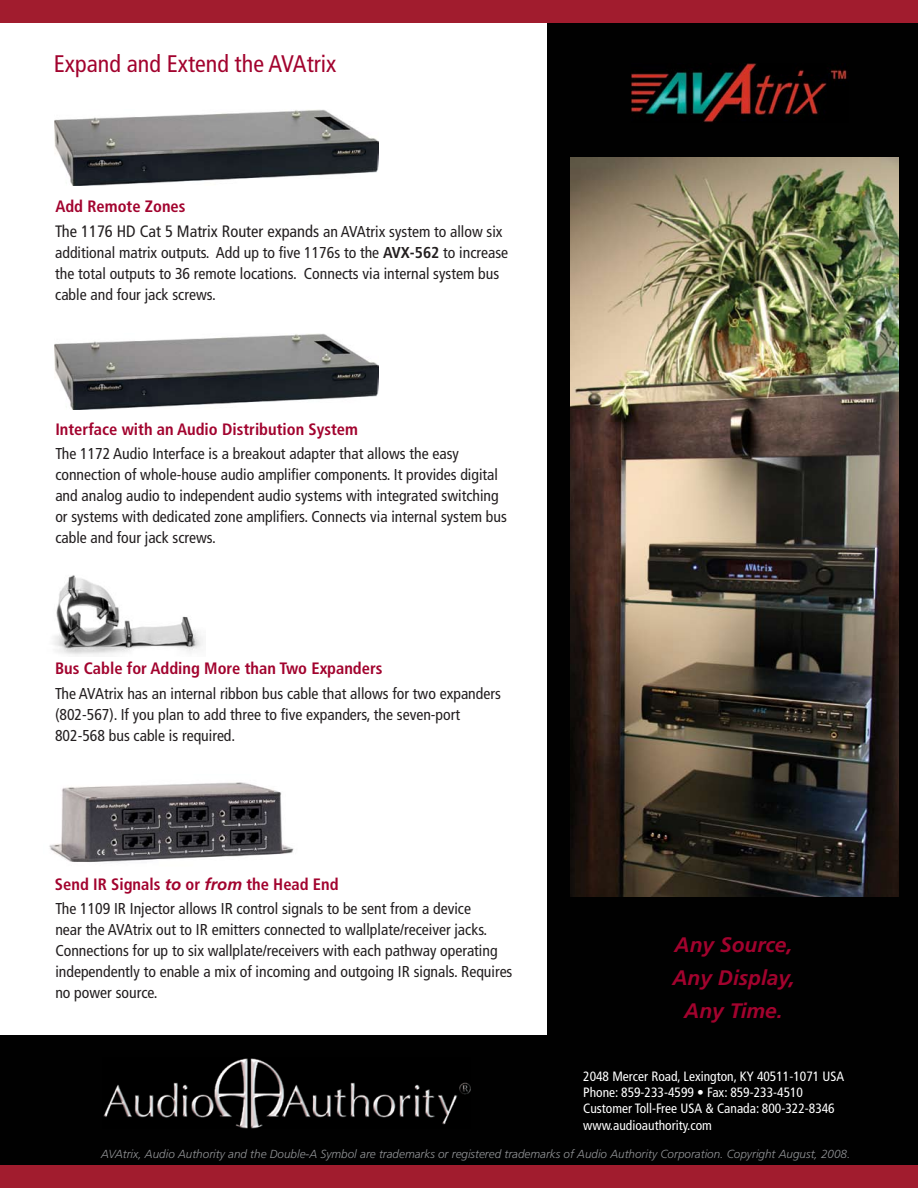
<style>
.page{position:relative;width:918px;height:1188px;background:#fff}
.page>*{position:absolute;margin:0;border:0;box-sizing:border-box;transform-origin:0 0}
.t1{font:condensed 24px "Frutiger";color:#a2032e}
.t2{font:italic 700 21px/33px "Frutiger";color:#a2032e;text-align:center}
.t3{font:700 condensed 16.5px "Frutiger";color:#a2032e}
.t4{font:condensed 16.5px "Frutiger";color:#231f20}
.t5{font:condensed 15.75px/21px "Frutiger";color:#231f20}
.t6{font:condensed 13.5px/16.2px "Frutiger";color:#fff}
.t7{font:italic 300 11.7px "Frutiger";color:#919396}
.s1{font-size:15.75px}
.s2{font-weight:700}
.s3{font-style:italic;font-stretch:normal}
</style>
<div class="page">
<div style="left:548px;top:0;width:370px;height:1050px;background:#010101"></div>
<img style="left:571px;top:157px;width:328px;height:739px">
<div style="left:0;top:1035px;width:918px;height:139px;background:#010101"></div>
<img style="left:103px;top:1058px;width:368px;height:71px">
<img style="left:53px;top:575px;width:150px;height:80px">
<img style="left:49px;top:782px;width:245px;height:80px">
<img style="left:54px;top:110px;width:324px;height:76px">
<img style="left:55px;top:333px;width:324px;height:76px">
<div style="left:0;top:1166px;width:918px;height:22px;background:#a11c2e"></div>
<div style="left:0;top:0;width:918px;height:22px;background:#a11c2e"></div>
<img style="left:631px;top:63px;width:216px;height:59px">
<h1 class="t1" style="left:54px;top:50px;width:284px">Expand and Extend the AVAtrix</h1>
<p class="t3" style="left:55px;top:196px;width:132px">Add Remote Zones</p>
<p class="t4" style="left:55px;top:222px;width:449px">The 1176 HD Cat 5 Matrix Router expands <span class="s1">an AVAtrix system to allow six</span></p>
<p class="t5" style="left:55px;top:243px;width:455px">additional matrix outputs. Add up to five 1176s to the <span class="s2">AVX-562</span> to increase the total outputs to 36 remote locations. Connects via internal system bus cable and four jack screws.</p>
<p class="t3" style="left:55px;top:420px;width:304px">Interface with an Audio Distribution System</p>
<p class="t5" style="left:55px;top:443px;width:453px">The 1172 Audio Interface is a breakout adapter that allows the easy connection of whole-house audio amplifier components. It provides digital and analog audio to independent audio systems with integrated switching or systems with dedicated zone amplifiers. Connects via internal system bus cable and four jack screws.</p>
<p class="t3" style="left:55px;top:659px;width:329px">Bus Cable for Adding More than Two Expanders</p>
<p class="t5" style="left:55px;top:683px;width:447px">The AVAtrix has an internal ribbon bus cable that allows for two expanders (802‑567). If you plan to add three to five expanders, the seven-port<br>802‑568 bus cable is required.</p>
<p class="t3" style="left:55px;top:875px;width:285px">Send IR Signals <span class="s3">to</span> or <span class="s3">from</span> the Head End</p>
<p class="t5" style="left:55px;top:899px;width:459px">The 1109 IR Injector allows IR control signals to be sent from a device<br>near the AVAtrix out to IR emitters connected to wallplate/receiver jacks.<br>Connections for up to six wallplate/receivers with each pathway operating independently to enable a mix of incoming and outgoing IR signals. Requires no power source.</p>
<h2 class="t2" style="left:672px;top:928px;width:124px">Any Source,<br>Any Display,<br>Any Time.</h2>
<p class="t6" style="left:583px;top:1068px;width:263px">2048 Mercer Road, Lexington, KY 40511-1071 USA Phone: 859-233-4599 • Fax: 859-233-4510<br>Customer Toll-Free USA &amp; Canada: 800-322-8346 www.audioauthority.com</p>
<p class="t7" style="left:101px;top:1147px;width:751px">AVAtrix, Audio Authority and the Double-A Symbol are trademarks or registered trademarks of Audio Authority Corporation. Copyright August, 2008.</p>
</div>
